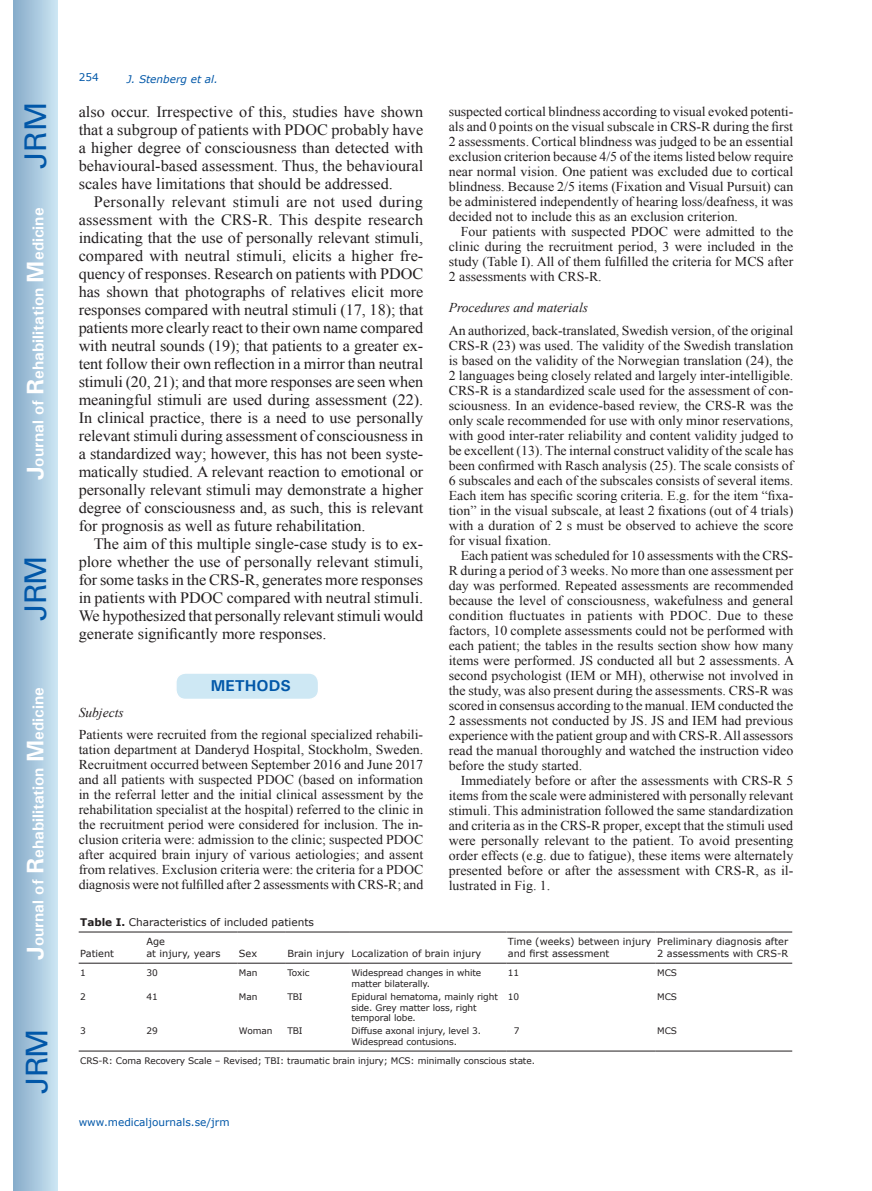
<style>
.page{position:relative;width:872px;height:1191px;background:#fff}
.page>*{position:absolute;margin:0;border:0;box-sizing:border-box;transform-origin:0 0}
.t1{font:30px "Univers";letter-spacing:-.03em;color:#0157a8}
.t2{font:15.75px/18px "Times New Roman";color:#231f20;text-align:justify}
.t3{font:700 15.75px "Univers";color:#fff}
.t4{font:700 15.75px "Univers";color:#0157a8}
.t5{font:13.5px/15px "Times New Roman";color:#231f20;text-align:justify}
.t6{font:italic 13.5px "Times New Roman";color:#231f20}
.t7{font:10.5px "Verdana";color:#231f20}
.t8{font:10.5px "Verdana";color:#0157a8}
.t9{font:italic 10.5px "Verdana";color:#0157a8}
.t10{font:9.75px/11.7px "Verdana";color:#231f20}
.t11{font:9px/10.8px "Verdana";letter-spacing:-.01em;color:#231f20}
.s1{font-size:24px}
.s2{font-weight:700}
</style>
<div class="page">
<div style="left:14px;top:0;width:43px;height:1191px;background:linear-gradient(to right,#88acca,#cbe5f2)"></div>
<div style="left:176px;top:673px;width:142px;height:26px;background:#cee8f4;border-radius:10px"></div>
<div style="left:175px;top:672px;width:144px;height:28px;border:2px solid #fff;border-radius:10px"></div>
<hr style="left:79px;top:931px;width:66px;height:1px;background:#231f20">
<hr style="left:145px;top:931px;width:92px;height:1px;background:#231f20">
<hr style="left:237px;top:931px;width:49px;height:1px;background:#231f20">
<hr style="left:286px;top:931px;width:64px;height:1px;background:#231f20">
<hr style="left:350px;top:931px;width:156px;height:1px;background:#231f20">
<hr style="left:506px;top:931px;width:150px;height:1px;background:#231f20">
<hr style="left:656px;top:931px;width:136px;height:1px;background:#231f20">
<hr style="left:79px;top:962px;width:66px;height:1px;background:#231f20">
<hr style="left:145px;top:962px;width:92px;height:1px;background:#231f20">
<hr style="left:237px;top:962px;width:49px;height:1px;background:#231f20">
<hr style="left:286px;top:962px;width:64px;height:1px;background:#231f20">
<hr style="left:350px;top:962px;width:156px;height:1px;background:#231f20">
<hr style="left:506px;top:962px;width:150px;height:1px;background:#231f20">
<hr style="left:656px;top:962px;width:136px;height:1px;background:#231f20">
<hr style="left:79px;top:1050px;width:66px;height:1px;background:#231f20">
<hr style="left:145px;top:1050px;width:92px;height:1px;background:#231f20">
<hr style="left:237px;top:1050px;width:49px;height:1px;background:#231f20">
<hr style="left:286px;top:1050px;width:64px;height:1px;background:#231f20">
<hr style="left:350px;top:1050px;width:156px;height:1px;background:#231f20">
<hr style="left:506px;top:1050px;width:150px;height:1px;background:#231f20">
<hr style="left:656px;top:1050px;width:136px;height:1px;background:#231f20">
<h1 class="t1" style="left:18px;top:169px;width:68px;rotate:-90deg">JRM</h1>
<p class="t3" style="left:28px;top:480px;width:274px;rotate:-90deg"><span class="s1">J</span>ournal of <span class="s1">R</span>ehabilitation <span class="s1">M</span>edicine</p>
<h1 class="t1" style="left:18px;top:620px;width:67px;rotate:-90deg">JRM</h1>
<p class="t3" style="left:28px;top:959px;width:274px;rotate:-90deg"><span class="s1">J</span>ournal of <span class="s1">R</span>ehabilitation <span class="s1">M</span>edicine</p>
<h1 class="t1" style="left:19px;top:1093px;width:67px;rotate:-90deg">JRM</h1>
<p class="t8" style="left:79px;top:70px;width:22px">254</p>
<p class="t9" style="left:127px;top:72px;width:93px">J. Stenberg et al.</p>
<p class="t2" style="left:79px;top:103px;width:346px">also occur. Irrespective of this, studies have shown that a subgroup of patients with PDOC probably have a higher degree of consciousness than detected with behavioural-based assessment. Thus, the behavioural scales have limitations that should be addressed.</p>
<p class="t2" style="left:79px;top:193px;width:346px;text-indent:15px">Personally relevant stimuli are not used during assessment with the CRS-R. This despite research indicating that the use of personally relevant stimuli, compared with neutral stimuli, elicits a higher fre&shy;quency of responses. Research on patients with PDOC has shown that photographs of relatives elicit more responses compared with neutral stimuli (17, 18); that patients more clearly react to their own name compared with neutral sounds (19); that patients to a greater ex&shy;tent follow their own reflection in a mirror than neutral stimuli (20, 21); and that more responses are seen when meaningful stimuli are used during assessment (22).<br>In clinical practice, there is a need to use personally relevant stimuli during assessment of consciousness in a standardized way; however, this has not been syste&shy;matically studied. A relevant reaction to emotional or personally relevant stimuli may demonstrate a higher degree of consciousness and, as such, this is relevant for prognosis as well as future rehabilitation.</p>
<p class="t2" style="left:79px;top:535px;width:346px;text-indent:15px">The aim of this multiple single-case study is to ex&shy;plore whether the use of personally relevant stimuli, for some tasks in the CRS-R, generates more responses in patients with PDOC compared with neutral stimuli.<br>We hypothesized that personally relevant stimuli would generate significantly more responses.</p>
<p class="t4" style="left:211px;top:676px;width:82px">METHODS</p>
<p class="t6" style="left:79px;top:703px;width:46px">Subjects</p>
<p class="t5" style="left:79px;top:727px;width:346px">Patients were recruited from the regional specialized rehabili&shy;tation department at Danderyd Hospital, Stockholm, Sweden.<br>Recruitment occurred between September 2016 and June 2017 and all patients with suspected PDOC (based on information in the referral letter and the initial clinical assessment by the rehabilitation specialist at the hospital) referred to the clinic in the recruitment period were considered for inclusion. The in&shy;clusion criteria were: admission to the clinic; suspected PDOC after acquired brain injury of various aetiologies; and assent from relatives. Exclusion criteria were: the criteria for a PDOC diagnosis were not fulfilled after 2 assessments with CRS-R; and</p>
<p class="t5" style="left:449px;top:103px;width:346px">suspected cortical blindness according to visual evoked potenti&shy;als and 0 points on the visual subscale in CRS-R during the first 2 assessments. Cortical blindness was judged to be an essential exclusion criterion because 4/5 of the items listed below require near normal vision. One patient was excluded due to cortical blindness. Because 2/5 items (Fixation and Visual Pursuit) can be administered independently of hearing loss/deafness, it was decided not to include this as an exclusion criterion.</p>
<p class="t5" style="left:449px;top:223px;width:346px;text-indent:12px">Four patients with suspected PDOC were admitted to the clinic during the recruitment period, 3 were included in the study (Table I). All of them fulfilled the criteria for MCS after 2 assessments with CRS-R.</p>
<p class="t6" style="left:449px;top:298px;width:141px">Procedures and materials</p>
<p class="t5" style="left:449px;top:322px;width:346px">An authorized, back-translated, Swedish version, of the original CRS-R (23) was used. The validity of the Swedish translation is based on the validity of the Norwegian translation (24), the 2 languages being closely related and largely inter-intelligible.<br>CRS-R is a standardized scale used for the assessment of con&shy;sciousness. In an evidence-based review, the CRS-R was the only scale recommended for use with only minor reservations, with good inter-rater reliability and content validity judged to be excellent (13). The internal construct validity of the scale has been confirmed with Rasch analysis (25). The scale consists of 6 subscales and each of the subscales consists of several items.<br>Each item has specific scoring criteria. E.g. for the item “fixa&shy;tion” in the visual subscale, at least 2 fixations (out of 4 trials) with a duration of 2 s must be observed to achieve the score for visual fixation.</p>
<p class="t5" style="left:449px;top:547px;width:347px;text-indent:12px">Each patient was scheduled for 10 assessments with the CRS-R during a period of 3 weeks. No more than one assessment per day was performed. Repeated assessments are recommended because the level of consciousness, wakefulness and general condition fluctuates in patients with PDOC. Due to these factors, 10 complete assessments could not be performed with each patient; the tables in the results section show how many items were performed. JS conducted all but 2 assessments. A second psychologist (IEM or MH), otherwise not involved in the study, was also present during the assessments. CRS-R was scored in consensus according to the manual. IEM conducted the 2 assessments not conducted by JS. JS and IEM had previous experience with the patient group and with CRS-R. All assessors read the manual thoroughly and watched the instruction video before the study started.</p>
<p class="t5" style="left:449px;top:772px;width:346px;text-indent:12px">Immediately before or after the assessments with CRS-R 5 items from the scale were administered with personally relevant stimuli. This administration followed the same standardization and criteria as in the CRS-R proper, except that the stimuli used were personally relevant to the patient. To avoid presenting order effects (e.g. due to fatigue), these items were alternately presented before or after the assessment with CRS-R, as il&shy;lustrated in Fig. 1.</p>
<p class="t7" style="left:80px;top:915px;width:235px"><span class="s2">Table I.</span> Characteristics of included patients</p>
<p class="t10" style="left:80px;top:947px;width:35px">Patient</p>
<p class="t10" style="left:146px;top:936px;width:76px">Age<br>at injury, years</p>
<p class="t10" style="left:239px;top:947px;width:20px">Sex</p>
<p class="t10" style="left:287px;top:947px;width:195px">Brain injury Localization of brain injury</p>
<p class="t10" style="left:508px;top:936px;width:145px">Time (weeks) between injury and first assessment</p>
<p class="t10" style="left:657px;top:936px;width:132px">Preliminary diagnosis after<br>2 assessments with CRS-R</p>
<p class="t11" style="left:80px;top:967px;width:7px">1</p>
<p class="t11" style="left:146px;top:967px;width:13px">30</p>
<p class="t11" style="left:239px;top:967px;width:20px">Man</p>
<p class="t11" style="left:287px;top:967px;width:24px">Toxic</p>
<p class="t11" style="left:351px;top:967px;width:131px">Widespread changes in white matter bilaterally.</p>
<p class="t11" style="left:508px;top:967px;width:13px">11</p>
<p class="t11" style="left:657px;top:967px;width:21px">MCS</p>
<p class="t11" style="left:80px;top:991px;width:7px">2</p>
<p class="t11" style="left:146px;top:991px;width:13px">41</p>
<p class="t11" style="left:239px;top:991px;width:20px">Man</p>
<p class="t11" style="left:287px;top:991px;width:17px">TBI</p>
<p class="t11" style="left:351px;top:991px;width:148px">Epidural hematoma, mainly right side. Grey matter loss, right temporal lobe.</p>
<p class="t11" style="left:508px;top:991px;width:13px">10</p>
<p class="t11" style="left:657px;top:991px;width:21px">MCS</p>
<p class="t11" style="left:80px;top:1025px;width:7px">3</p>
<p class="t11" style="left:146px;top:1025px;width:13px">29</p>
<p class="t11" style="left:239px;top:1025px;width:35px">Woman</p>
<p class="t11" style="left:287px;top:1025px;width:17px">TBI</p>
<p class="t11" style="left:351px;top:1025px;width:131px">Diffuse axonal injury, level 3.<br>Widespread contusions.</p>
<p class="t11" style="left:514px;top:1025px;width:7px">7</p>
<p class="t11" style="left:657px;top:1025px;width:21px">MCS</p>
<p class="t11" style="left:80px;top:1055px;width:456px">CRS-R: Coma Recovery Scale – Revised; TBI: traumatic brain injury; MCS: minimally conscious state.</p>
<p class="t8" style="left:79px;top:1114px;width:152px">www.medicaljournals.se/jrm</p>
</div>
